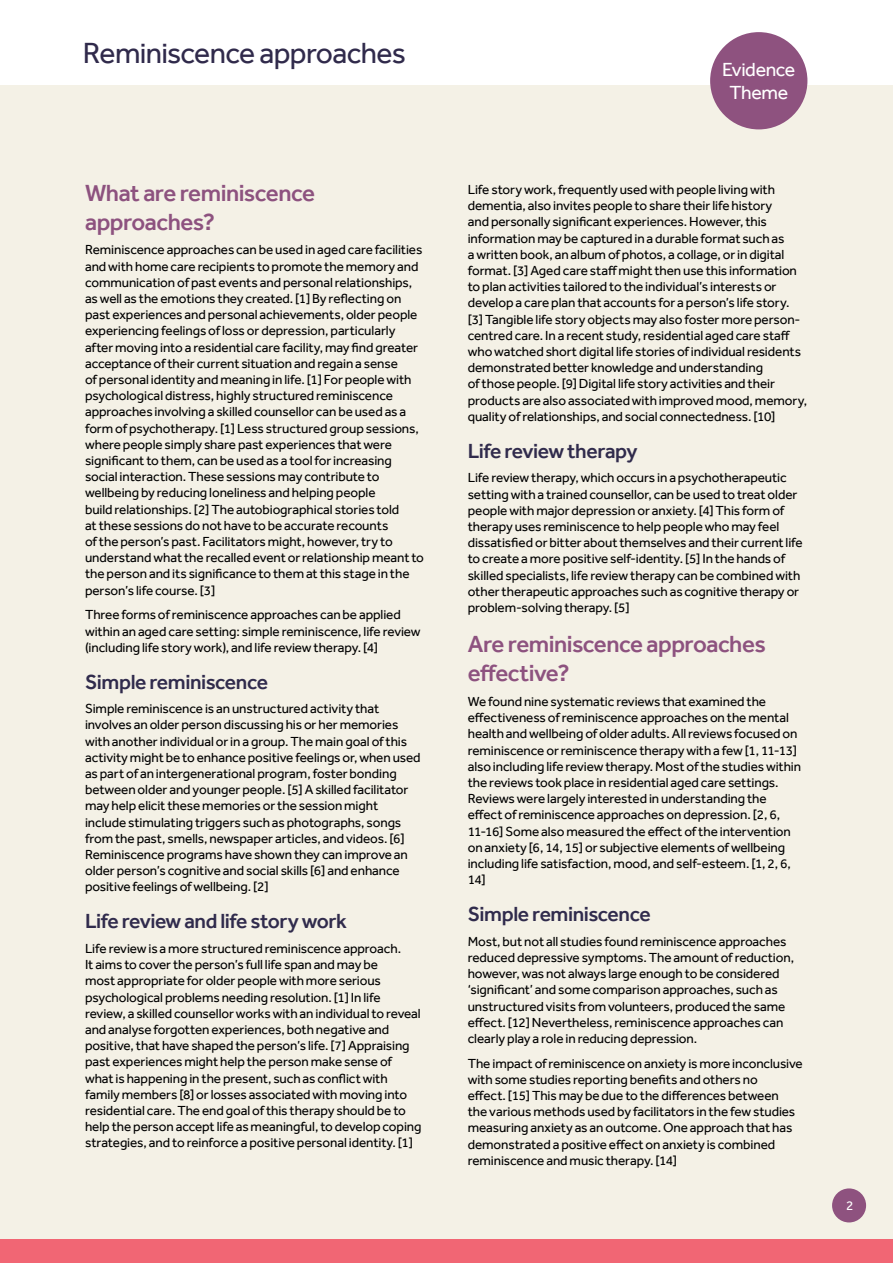
<style>
.page{position:relative;width:893px;height:1263px;background:#fff}
.page>*{position:absolute;margin:0;border:0;box-sizing:border-box;transform-origin:0 0}
.t1{font:30px "Effra";letter-spacing:-.025em;color:#302a4b}
.Sub_Heading__H2{font:500 24px/28.8px "Effra";letter-spacing:-.02em;color:#8d527f}
.Sub_Sub_Heading__H3{font:500 21px "Effra";letter-spacing:-.02em;color:#302b4c}
.t2{font:19.5px/22.5px "Effra";letter-spacing:-.02em;color:#fff;text-align:center}
.Paragraph__P{font:13.5px/16.2px "Effra";letter-spacing:-.005em;color:#000}
.t3{font:13.5px "Effra";color:#fff}
</style>
<div class="page">
<div style="left:0;top:85px;width:893px;height:1178px;background:#f4f1e6"></div>
<div style="left:0;top:1239px;width:893px;height:24px;background:#f16674"></div>
<div style="left:710px;top:32px;width:97px;height:97px;background:#8e527f;border-radius:50%"></div>
<div style="left:832px;top:1188px;width:34px;height:34px;background:#8e527f;border-radius:50%"></div>
<h1 class="t1" style="left:83px;top:35px;width:324px">Reminiscence approaches</h1>
<h2 class="Sub_Heading__H2" style="left:85px;top:178px;width:231px">What are reminiscence approaches?</h2>
<p class="Paragraph__P" style="left:85px;top:242px;width:340px">Reminiscence approaches can be used in aged care facilities and with home care recipients to promote the memory and communication of past events and personal relationships, as well as the emotions they created. [1] By reflecting on past experiences and personal achievements, older people experiencing feelings of loss or depression, particularly after moving into a residential care facility, may find greater acceptance of their current situation and regain a sense<br>of personal identity and meaning in life. [1] For people with psychological distress, highly structured reminiscence approaches involving a skilled counsellor can be used as a form of psychotherapy. [1] Less structured group sessions, where people simply share past experiences that were significant to them, can be used as a tool for increasing social interaction. These sessions may contribute to wellbeing by reducing loneliness and helping people<br>build relationships. [2] The autobiographical stories told<br>at these sessions do not have to be accurate recounts<br>of the person’s past. Facilitators might, however, try to understand what the recalled event or relationship meant to the person and its significance to them at this stage in the person’s life course. [3]</p>
<p class="Paragraph__P" style="left:85px;top:606px;width:337px">Three forms of reminiscence approaches can be applied within an aged care setting: simple reminiscence, life review (including life story work), and life review therapy. [4]</p>
<h3 class="Sub_Sub_Heading__H3" style="left:85px;top:669px;width:184px">Simple reminiscence</h3>
<p class="Paragraph__P" style="left:85px;top:700px;width:337px">Simple reminiscence is an unstructured activity that involves an older person discussing his or her memories with another individual or in a group. The main goal of this activity might be to enhance positive feelings or, when used as part of an intergenerational program, foster bonding between older and younger people. [5] A skilled facilitator may help elicit these memories or the session might include stimulating triggers such as photographs, songs from the past, smells, newspaper articles, and videos. [6] Reminiscence programs have shown they can improve an older person’s cognitive and social skills [6] and enhance positive feelings of wellbeing. [2]</p>
<h3 class="Sub_Sub_Heading__H3" style="left:85px;top:909px;width:263px">Life review and life story work</h3>
<p class="Paragraph__P" style="left:85px;top:940px;width:338px">Life review is a more structured reminiscence approach.<br>It aims to cover the person’s full life span and may be<br>most appropriate for older people with more serious psychological problems needing resolution. [1] In life review, a skilled counsellor works with an individual to reveal and analyse forgotten experiences, both negative and positive, that have shaped the person’s life. [7] Appraising past experiences might help the person make sense of what is happening in the present, such as conflict with family members [8] or losses associated with moving into residential care. The end goal of this therapy should be to help the person accept life as meaningful, to develop coping strategies, and to reinforce a positive personal identity. [1]</p>
<h3 class="t2" style="left:722px;top:58px;width:75px">Evidence<br>Theme</h3>
<p class="Paragraph__P" style="left:468px;top:181px;width:341px">Life story work, frequently used with people living with dementia, also invites people to share their life history<br>and personally significant experiences. However, this information may be captured in a durable format such as<br>a written book, an album of photos, a collage, or in digital format. [3] Aged care staff might then use this information to plan activities tailored to the individual’s interests or develop a care plan that accounts for a person’s life story. [3] Tangible life story objects may also foster more person&shy;centred care. In a recent study, residential aged care staff who watched short digital life stories of individual residents demonstrated better knowledge and understanding<br>of those people. [9] Digital life story activities and their products are also associated with improved mood, memory, quality of relationships, and social connectedness. [10]</p>
<h3 class="Sub_Sub_Heading__H3" style="left:468px;top:438px;width:171px">Life review therapy</h3>
<p class="Paragraph__P" style="left:468px;top:470px;width:337px">Life review therapy, which occurs in a psychotherapeutic setting with a trained counsellor, can be used to treat older people with major depression or anxiety. [4] This form of therapy uses reminiscence to help people who may feel dissatisfied or bitter about themselves and their current life to create a more positive self-identity. [5] In the hands of skilled specialists, life review therapy can be combined with other therapeutic approaches such as cognitive therapy or problem-solving therapy. [5]</p>
<h2 class="Sub_Heading__H2" style="left:468px;top:630px;width:300px">Are reminiscence approaches effective?</h2>
<p class="Paragraph__P" style="left:468px;top:693px;width:335px">We found nine systematic reviews that examined the effectiveness of reminiscence approaches on the mental health and wellbeing of older adults. All reviews focused on reminiscence or reminiscence therapy with a few [1, 11-13] also including life review therapy. Most of the studies within the reviews took place in residential aged care settings.<br>Reviews were largely interested in understanding the effect of reminiscence approaches on depression. [2, 6, 11-16] Some also measured the effect of the intervention on anxiety [6, 14, 15] or subjective elements of wellbeing including life satisfaction, mood, and self-esteem. [1, 2, 6, 14]</p>
<h3 class="Sub_Sub_Heading__H3" style="left:468px;top:901px;width:184px">Simple reminiscence</h3>
<p class="Paragraph__P" style="left:468px;top:933px;width:328px">Most, but not all studies found reminiscence approaches reduced depressive symptoms. The amount of reduction, however, was not always large enough to be considered ‘significant’ and some comparison approaches, such as unstructured visits from volunteers, produced the same effect. [12] Nevertheless, reminiscence approaches can clearly play a role in reducing depression.</p>
<p class="Paragraph__P" style="left:468px;top:1055px;width:337px">The impact of reminiscence on anxiety is more inconclusive with some studies reporting benefits and others no<br>effect. [15] This may be due to the differences between<br>the various methods used by facilitators in the few studies measuring anxiety as an outcome. One approach that has demonstrated a positive effect on anxiety is combined reminiscence and music therapy. [14]</p>
<p class="t3" style="left:846px;top:1197px;width:9px">2</p>
</div>
